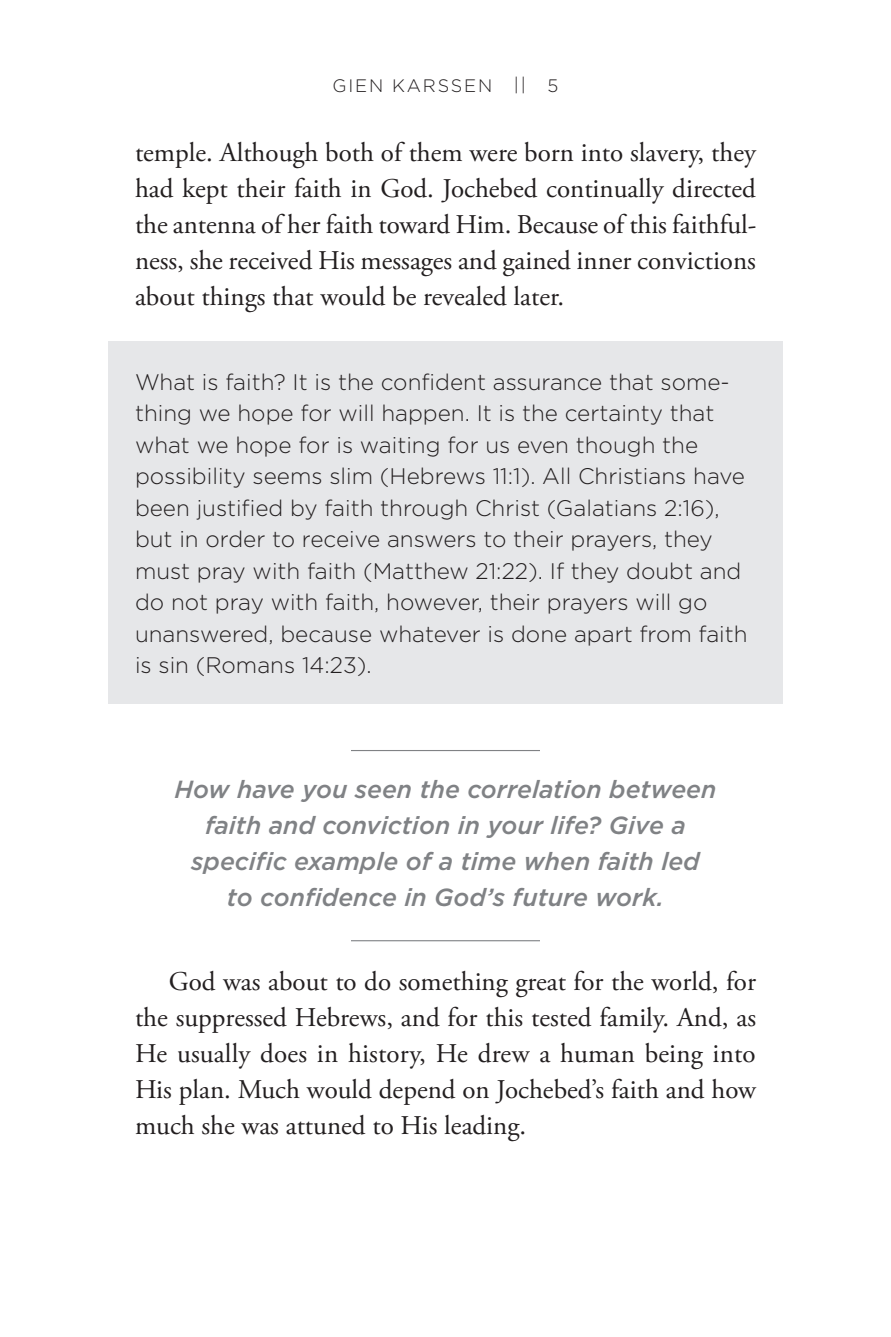
<style>
.page{position:relative;width:891px;height:1337px;background:#fff}
.page>*{position:absolute;margin:0;border:0;box-sizing:border-box;transform-origin:0 0}
.t1{font:27px/36px "Adobe Garamond Pro";letter-spacing:-.02em;color:#231f20;text-align:justify}
.t2{font:italic 500 24.75px/36px "Gotham";color:#808285;text-align:center}
.t3{font:300 22.5px/31.5px "Gotham";color:#231f20}
.t4{font:300 18px "Gotham";letter-spacing:.1em;color:#231f20}
</style>
<div class="page">
<hr style="left:351px;top:750px;width:189px;height:1px;background:#808285">
<hr style="left:351px;top:940px;width:189px;height:1px;background:#808285">
<div style="left:108px;top:341px;width:675px;height:362px;background:#e6e7e9"></div>
<p class="t4" style="left:333px;top:75px;width:227px">GIEN KARSSEN || 5</p>
<p class="t1" style="left:135px;top:136px;width:623px">temple. Although both of them were born into slavery, they had kept their faith in God. Jochebed continually directed the antenna of her faith toward Him. Because of this faithful&shy;ness, she received His messages and gained inner convictions about things that would be revealed later.</p>
<p class="t3" style="left:135px;top:365px;width:614px">What is faith? It is the confident assurance that some&shy;thing we hope for will happen. It is the certainty that what we hope for is waiting for us even though the possibility seems slim (Hebrews 11:1). All Christians have been justified by faith through Christ (Galatians 2:16), but in order to receive answers to their prayers, they must pray with faith (Matthew 21:22). If they doubt and do not pray with faith, however, their prayers will go unanswered, because whatever is done apart from faith is sin (Romans 14:23).</p>
<p class="t2" style="left:175px;top:771px;width:543px">How have you seen the correlation between faith and conviction in your life? Give a specific example of a time when faith led<br>to confidence in God’s future work.</p>
<p class="t1" style="left:135px;top:964px;width:623px;text-indent:34px">God was about to do something great for the world, for the suppressed Hebrews, and for this tested family. And, as He usually does in history, He drew a human being into His plan. Much would depend on Jochebed’s faith and how much she was attuned to His leading.</p>
</div>
